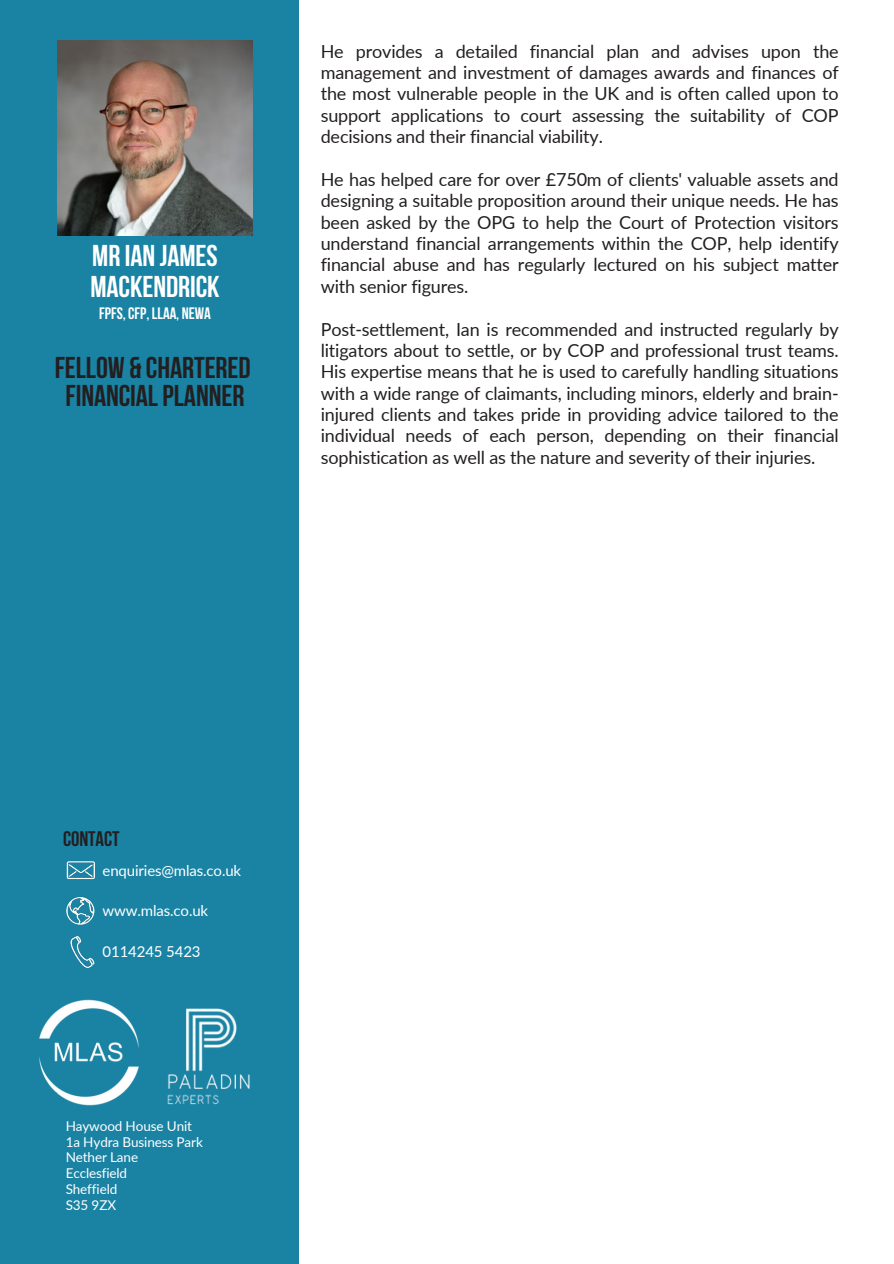
<style>
.page{position:relative;width:894px;height:1264px;background:#fff}
.page>*{position:absolute;margin:0;border:0;box-sizing:border-box;transform-origin:0 0}
.t1{font:700 30px/28.2px "Bebas Neue";letter-spacing:-.005em;color:#231f20;text-align:center}
.t2{font:700 30px/31.5px "Bebas Neue";letter-spacing:-.005em;color:#fff}
.t3{font:700 21px "Bebas Neue";letter-spacing:-.005em;color:#231f20}
.t4{font:18px/21.3px "Lato";letter-spacing:-.01em;color:#231f20;text-align:justify}
.t5{font:700 16.5px "Bebas Neue";letter-spacing:-.005em;color:#fff}
.t6{font:15px "Lato";letter-spacing:-.01em;color:#fff}
.t7{font:13.5px/15.8px "Lato";letter-spacing:-.01em;color:#fff}
</style>
<div class="page">
<div style="left:0;top:0;width:298px;height:1263px;background:#1a83a4"></div>
<img style="left:39px;top:999px;width:100px;height:107px">
<img style="left:167px;top:1008px;width:83px;height:97px">
<img style="left:58px;top:41px;width:194px;height:194px">
<img style="left:66px;top:861px;width:29px;height:108px">
<p class="t2" style="left:90px;top:242px;width:131px">MR IAN JAMES<br>MACKENDRICK</p>
<p class="t5" style="left:99px;top:306px;width:113px">FPFS,CFP,LLAA, NEWA</p>
<p class="t1" style="left:55px;top:356px;width:197px">FELLOW &amp; CHARTERED<br>FINANCIALPLANNER</p>
<p class="t4" style="left:320px;top:40px;width:519px">He provides a detailed financial plan and advises upon the management and investment of damages awards and finances of the most vulnerable people in the UK and is often called upon to support applications to court assessing the suitability of COP decisions and their financial viability.</p>
<h1 class="t4" style="left:320px;top:168px;width:519px">He has helped care for over £750m of clients' valuable assets and designing a suitable proposition around their unique needs. He has been asked by the OPG to help the Court of Protection visitors understand financial arrangements within the COP, help identify financial abuse and has regularly lectured on his subject matter with senior figures.</h1>
<h1 class="t4" style="left:320px;top:318px;width:519px">Post-settlement, Ian is recommended and instructed regularly by litigators about to settle, or by COP and professional trust teams.<br>His expertise means that he is used to carefully handling situations with a wide range of claimants, including minors, elderly and brain&shy;injured clients and takes pride in providing advice tailored to the individual needs of each person, depending on their financial sophistication as well as the nature and severity of their injuries.</h1>
<h4 class="t3" style="left:63px;top:830px;width:58px">CONTACT</h4>
<p class="t6" style="left:102px;top:860px;width:140px">enquiries@mlas.co.uk</p>
<p class="t6" style="left:102px;top:901px;width:107px">www.mlas.co.uk</p>
<p class="t6" style="left:102px;top:941px;width:100px">0114245 5423</p>
<h2 class="t7" style="left:66px;top:1117px;width:139px">Haywood House Unit<br>1a Hydra Business Park<br>Nether Lane</h2>
<p class="t7" style="left:66px;top:1164px;width:63px">Ecclesfield</p>
<h4 class="t7" style="left:66px;top:1180px;width:53px">Sheffield</h4>
<h4 class="t7" style="left:66px;top:1196px;width:52px">S35 9ZX</h4>
</div>
